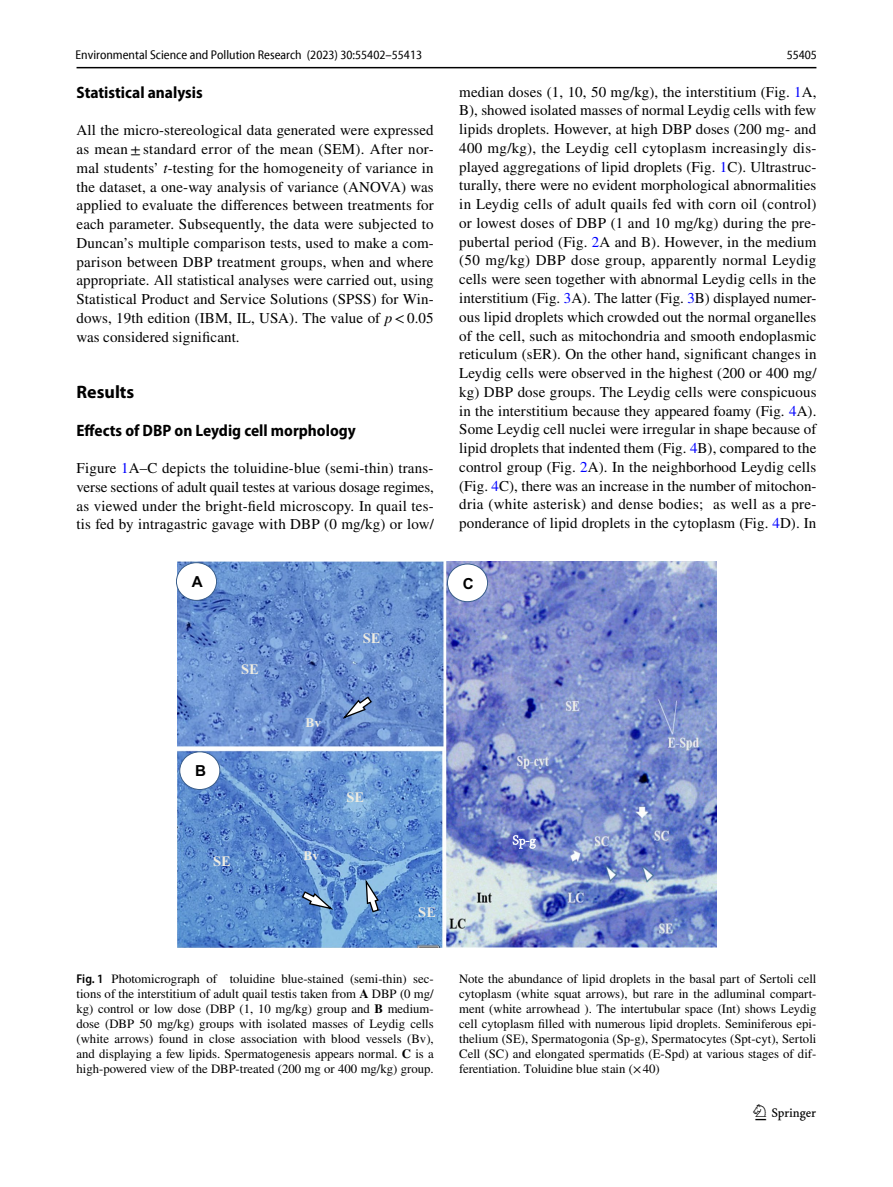
<style>
.page{position:relative;width:893px;height:1187px;background:#fff}
.page>*{position:absolute;margin:0;border:0;box-sizing:border-box;transform-origin:0 0}
.t1{font:22.5px "Springnew Regular 3";color:#000}
.t2{font:700 18px "Myriad Pro";color:#000}
.t3{font:700 semi-condensed 16.5px "Myriad Pro";color:#000}
.t4{font:700 15.15px "Arial";color:#000}
.t5{font:15px/18.8px "STIX";letter-spacing:.005em;color:#000;text-align:justify}
.t6{font:700 14.55px "Times New Roman";color:#eeece1}
.t7{font:700 13.2px "Times New Roman";color:#eeece1}
.t8{font:12.75px/15px "STIX";color:#000;text-align:justify}
.t9{font:semi-condensed 12.75px "Myriad Pro Unic";color:#000}
.s1{font-style:italic}
.s2{color:#00f}
.s3{font-family:"Myriad Pro";font-weight:600;font-stretch:semi-condensed}
.s4{font-weight:700}
</style>
<div class="page">
<hr style="left:77px;top:67px;width:739px;height:1px;background:#000">
<img style="left:177px;top:561px;width:540px;height:386px">
<svg style="left:340px;top:695px;width:33px;height:25px"></svg>
<svg style="left:365px;top:876px;width:15px;height:37px"></svg>
<svg style="left:301px;top:890px;width:35px;height:20px"></svg>
<svg style="left:176px;top:562px;width:41px;height:39px"></svg>
<svg style="left:179px;top:751px;width:41px;height:39px"></svg>
<svg style="left:447px;top:563px;width:41px;height:39px"></svg>
<svg style="left:513px;top:835px;width:23px;height:13px"></svg>
<p class="t9" style="left:76px;top:50px;width:348px">Environmental Science and Pollution Research (2023) 30:55402–55413</p>
<p class="t9" style="left:787px;top:50px;width:32px">55405</p>
<p class="t3" style="left:77px;top:83px;width:128px">Statistical analysis</p>
<p class="t5" style="left:77px;top:122px;width:359px">All the micro-stereological data generated were expressed as mean±standard error of the mean (SEM). After nor&shy;mal students’ <span class="s1">t</span>-testing for the homogeneity of variance in the dataset, a one-way analysis of variance (ANOVA) was applied to evaluate the differences between treatments for each parameter. Subsequently, the data were subjected to Duncan’s multiple comparison tests, used to make a com&shy;parison between DBP treatment groups, when and where appropriate. All statistical analyses were carried out, using Statistical Product and Service Solutions (SPSS) for Win&shy;dows, 19th edition (IBM, IL, USA). The value of <span class="s1">p</span>&lt;0.05 was considered significant.</p>
<p class="t2" style="left:77px;top:380px;width:59px">Results</p>
<p class="t3" style="left:77px;top:421px;width:281px">Effects of DBP on Leydig cell morphology</p>
<p class="t5" style="left:77px;top:459px;width:359px">Figure <span class="s2">1</span>A–C depicts the toluidine-blue (semi-thin) trans&shy;verse sections of adult quail testes at various dosage regimes, as viewed under the bright-field microscopy. In quail tes&shy;tis fed by intragastric gavage with DBP (0 mg/kg) or low/</p>
<p class="t4" style="left:192px;top:571px;width:12px">A</p>
<p class="t6" style="left:241px;top:659px;width:19px">SE</p>
<p class="t4" style="left:195px;top:760px;width:12px">B</p>
<p class="t6" style="left:213px;top:850px;width:19px">SE</p>
<p class="t6" style="left:363px;top:628px;width:19px">SE</p>
<p class="t7" style="left:306px;top:712px;width:17px">Bv</p>
<p class="t7" style="left:304px;top:846px;width:17px">Bv</p>
<p class="t6" style="left:347px;top:787px;width:19px">SE</p>
<p class="t6" style="left:418px;top:901px;width:19px">SE</p>
<p class="t5" style="left:459px;top:83px;width:359px">median doses (1, 10, 50 mg/kg), the interstitium (Fig. <span class="s2">1</span>A, B), showed isolated masses of normal Leydig cells with few lipids droplets. However, at high DBP doses (200 mg- and 400 mg/kg), the Leydig cell cytoplasm increasingly dis&shy;played aggregations of lipid droplets (Fig. <span class="s2">1</span>C). Ultrastruc&shy;turally, there were no evident morphological abnormalities in Leydig cells of adult quails fed with corn oil (control) or lowest doses of DBP (1 and 10 mg/kg) during the pre&shy;pubertal period (Fig. <span class="s2">2</span>A and B). However, in the medium (50 mg/kg) DBP dose group, apparently normal Leydig cells were seen together with abnormal Leydig cells in the interstitium (Fig. <span class="s2">3</span>A). The latter (Fig. <span class="s2">3</span>B) displayed numer&shy;ous lipid droplets which crowded out the normal organelles of the cell, such as mitochondria and smooth endoplasmic reticulum (sER). On the other hand, significant changes in Leydig cells were observed in the highest (200 or 400 mg/ kg) DBP dose groups. The Leydig cells were conspicuous in the interstitium because they appeared foamy (Fig. <span class="s2">4</span>A).<br>Some Leydig cell nuclei were irregular in shape because of lipid droplets that indented them (Fig. <span class="s2">4</span>B), compared to the control group (Fig. <span class="s2">2</span>A). In the neighborhood Leydig cells (Fig. <span class="s2">4</span>C), there was an increase in the number of mitochon&shy;dria (white asterisk) and dense bodies; as well as a pre&shy;ponderance of lipid droplets in the cytoplasm (Fig. <span class="s2">4</span>D). In</p>
<p class="t4" style="left:463px;top:572px;width:12px">C</p>
<p class="t8" style="left:77px;top:971px;width:359px"><span class="s3">Fig. 1</span> Photomicrograph of toluidine blue-stained (semi-thin) sec&shy;tions of the interstitium of adult quail testis taken from <span class="s4">A</span> DBP (0 mg/ kg) control or low dose (DBP (1, 10 mg/kg) group and <span class="s4">B</span> medium&shy;dose (DBP 50 mg/kg) groups with isolated masses of Leydig cells (white arrows) found in close association with blood vessels (Bv), and displaying a few lipids. Spermatogenesis appears normal. <span class="s4">C</span> is a high-powered view of the DBP-treated (200 mg or 400 mg/kg) group.</p>
<p class="t8" style="left:459px;top:971px;width:359px">Note the abundance of lipid droplets in the basal part of Sertoli cell cytoplasm (white squat arrows), but rare in the adluminal compart&shy;ment (white arrowhead ). The intertubular space (Int) shows Leydig cell cytoplasm filled with numerous lipid droplets. Seminiferous epi&shy;thelium (SE), Spermatogonia (Sp-g), Spermatocytes (Spt-cyt), Sertoli Cell (SC) and elongated spermatids (E-Spd) at various stages of dif&shy;ferentiation. Toluidine blue stain (×40)</p>
<h1 class="t1" style="left:755px;top:1104px;width:62px">1 3</h1>
</div>
